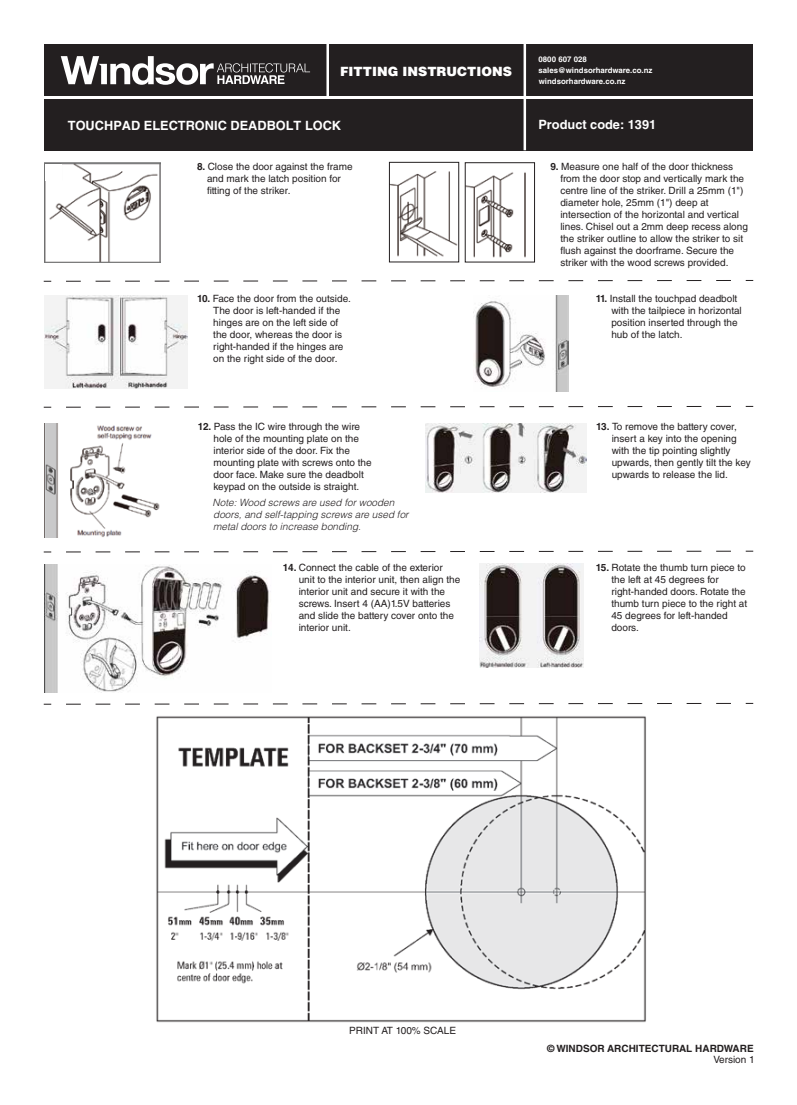
<style>
.page{position:relative;width:797px;height:1105px;background:#fff}
.page>*{position:absolute;margin:0;border:0;box-sizing:border-box;transform-origin:0 0}
.t1{font:700 12.75px "Helvetica LT Std";color:#fff}
.t2{font:900 12.75px "Helvetica LT Std";color:#fff}
.t3{font:10px/12px "Helvetica LT Std";color:#231f20}
.t4{font:italic 300 10px/12px "Helvetica LT Std";color:#231f20}
.t5{font:700 10px "Helvetica LT Std";color:#231f20}
.t6{font:700 7.88px/11.1px "Helvetica LT Std";color:#fff}
.s1{font-weight:700}
</style>
<div class="page">
<svg style="left:66px;top:280px;width:665px;height:2px"></svg>
<svg style="left:66px;top:406px;width:665px;height:1px"></svg>
<svg style="left:66px;top:703px;width:665px;height:1px"></svg>
<svg style="left:66px;top:551px;width:665px;height:1px"></svg>
<img style="left:45px;top:162px;width:116px;height:100px">
<div style="left:46px;top:164px;width:16px;height:16px;background:#fff"></div>
<img style="left:467px;top:172px;width:59px;height:86px">
<div style="left:465px;top:162px;width:70px;height:100px;border:1px solid #231f20"></div>
<img style="left:391px;top:171px;width:66px;height:86px">
<div style="left:389px;top:162px;width:70px;height:100px;border:1px solid #231f20"></div>
<img style="left:156px;top:716px;width:490px;height:307px">
<div style="left:44px;top:45px;width:708px;height:51px;background:#231f20"></div>
<div style="left:44px;top:99px;width:708px;height:51px;background:#231f20"></div>
<hr style="left:326px;top:43px;width:3px;height:54px;background:#fff">
<hr style="left:523px;top:43px;width:3px;height:107px;background:#fff">
<svg style="left:61px;top:56px;width:249px;height:29px"></svg>
<img style="left:44px;top:295px;width:143px;height:94px">
<img style="left:473px;top:296px;width:95px;height:95px">
<img style="left:45px;top:423px;width:115px;height:114px">
<img style="left:425px;top:423px;width:161px;height:69px">
<img style="left:45px;top:564px;width:226px;height:128px">
<img style="left:479px;top:564px;width:104px;height:103px">
<p class="t6" style="left:538px;top:54px;width:50px">0800 607 028</p>
<p class="t2" style="left:340px;top:63px;width:173px">FITTING INSTRUCTIONS</p>
<p class="t6" style="left:538px;top:65px;width:115px">sales@windsorhardware.co.nz windsorhardware.co.nz</p>
<p class="t1" style="left:68px;top:118px;width:275px">TOUCHPAD ELECTRONIC DEADBOLT LOCK</p>
<p class="t1" style="left:538px;top:117px;width:119px">Product code: 1391</p>
<p class="t3" style="left:207px;top:161px;width:147px;text-indent:-10px"><span class="s1">8.</span> Close the door against the frame and mark the latch position for fitting of the striker.</p>
<p class="t3" style="left:560px;top:161px;width:189px;text-indent:-10px"><span class="s1">9.</span> Measure one half of the door thickness from the door stop and vertically mark the centre line of the striker. Drill a 25mm (1") diameter hole, 25mm (1") deep at intersection of the horizontal and vertical lines. Chisel out a 2mm deep recess along the striker outline to allow the striker to sit flush against the doorframe. Secure the striker with the wood screws provided.</p>
<p class="t3" style="left:611px;top:293px;width:132px;text-indent:-16px"><span class="s1">11.</span> Install the touchpad deadbolt with the tailpiece in horizontal position inserted through the hub of the latch.</p>
<p class="t3" style="left:213px;top:293px;width:139px;text-indent:-16px"><span class="s1">10.</span> Face the door from the outside.<br>The door is left-handed if the hinges are on the left side of the door, whereas the door is right-handed if the hinges are on the right side of the door.</p>
<p class="t3" style="left:213px;top:421px;width:160px;text-indent:-16px"><span class="s1">12.</span> Pass the IC wire through the wire hole of the mounting plate on the interior side of the door. Fix the mounting plate with screws onto the door face. Make sure the deadbolt keypad on the outside is straight.</p>
<p class="t4" style="left:212px;top:497px;width:197px">Note: Wood screws are used for wooden doors, and self-tapping screws are used for metal doors to increase bonding.</p>
<p class="t3" style="left:611px;top:421px;width:140px;text-indent:-16px"><span class="s1">13.</span> To remove the battery cover, insert a key into the opening with the tip pointing slightly upwards, then gently tilt the key upwards to release the lid.</p>
<p class="t3" style="left:299px;top:562px;width:163px;text-indent:-16px"><span class="s1">14.</span> Connect the cable of the exterior unit to the interior unit, then align the interior unit and secure it with the screws. Insert 4 (AA)1.5V batteries and slide the battery cover onto the interior unit.</p>
<p class="t3" style="left:611px;top:562px;width:137px;text-indent:-16px"><span class="s1">15.</span> Rotate the thumb turn piece to the left at 45 degrees for right-handed doors. Rotate the thumb turn piece to the right at<br>45 degrees for left-handed doors.</p>
<p class="t3" style="left:349px;top:1024px;width:108px">PRINT AT 100% SCALE</p>
<p class="t5" style="left:547px;top:1042px;width:208px">© WINDSOR ARCHITECTURAL HARDWARE</p>
<p class="t3" style="left:713px;top:1053px;width:43px">Version 1</p>
</div>
